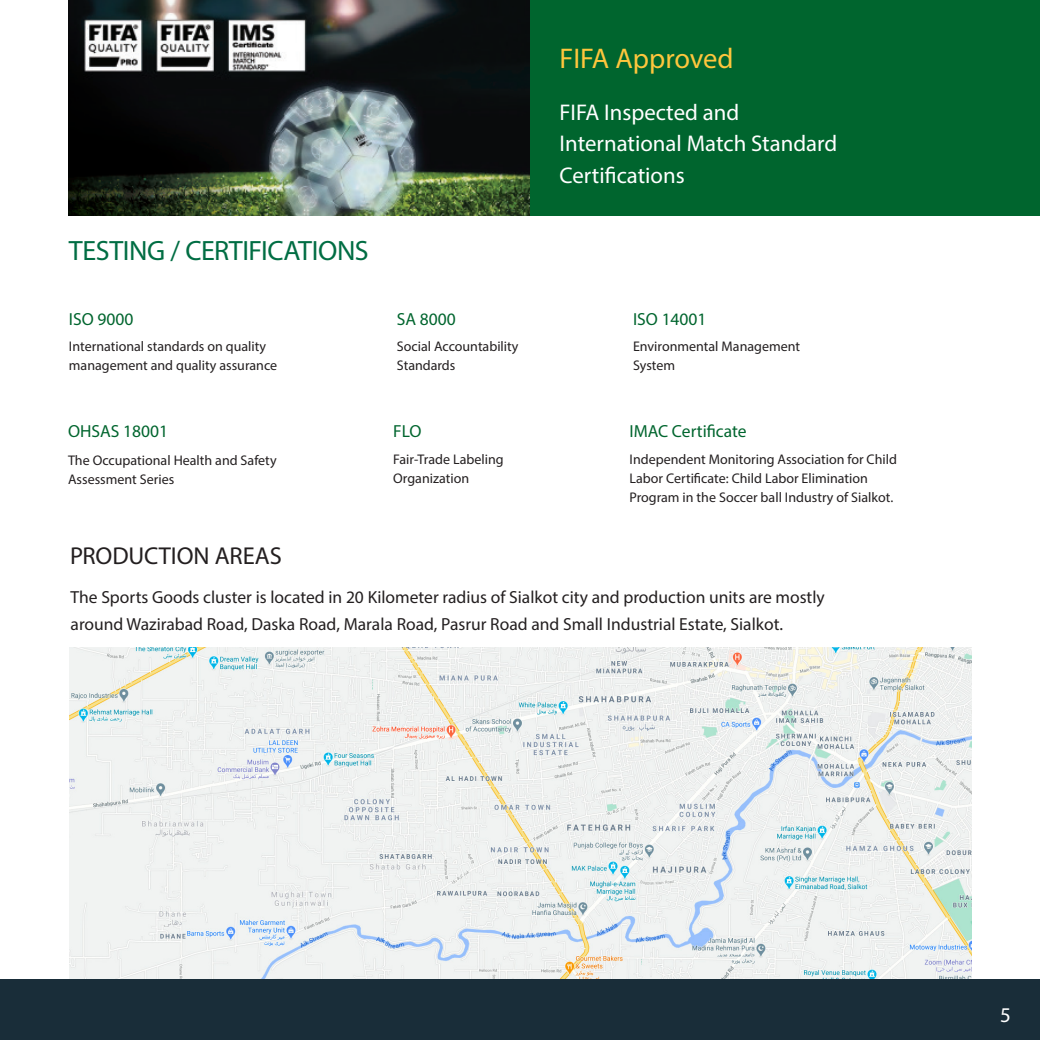
<style>
.page{position:relative;width:1040px;height:1040px;background:#fff}
.page>*{position:absolute;margin:0;border:0;box-sizing:border-box;transform-origin:0 0}
.t1{font:28.53px "Myriad Pro";color:#fec63d}
.t2{font:28px "Myriad Pro";letter-spacing:-.015em;color:#016d43}
.t3{font:24.5px "Myriad Pro";letter-spacing:-.005em;color:#231f20}
.t4{font:22.75px/31.5px "Myriad Pro";color:#fff}
.t5{font:21px "Myriad Pro";color:#fff}
.t6{font:17.5px/26.2px "Myriad Pro";color:#231f20}
.t7{font:17.5px "Myriad Pro";color:#00652e}
.t8{font:14px/19.2px "Myriad Pro";color:#231f20}
</style>
<div class="page">
<div style="left:529px;top:0;width:511px;height:216px;background:#00652e"></div>
<img style="left:68px;top:0;width:461px;height:216px">
<img style="left:69px;top:647px;width:902px;height:332px">
<div style="left:5px;top:979px;width:1035px;height:61px;background:#192d39"></div>
<div style="left:0;top:979px;width:5px;height:61px;background:#192d39"></div>
<h1 class="t1" style="left:559px;top:41px;width:176px">FIFA Approved</h1>
<h2 class="t2" style="left:69px;top:233px;width:301px">TESTING / CERTIFICATIONS</h2>
<h3 class="t4" style="left:559px;top:96px;width:279px">FIFA Inspected and<br>International Match Standard<br>Certifications</h3>
<p class="t7" style="left:69px;top:308px;width:66px">ISO 9000</p>
<p class="t7" style="left:397px;top:308px;width:60px">SA 8000</p>
<p class="t7" style="left:633px;top:308px;width:75px">ISO 14001</p>
<p class="t8" style="left:69px;top:336px;width:210px">International standards on quality management and quality assurance</p>
<p class="t8" style="left:633px;top:336px;width:168px">Environmental Management<br>System</p>
<p class="t8" style="left:397px;top:336px;width:123px">Social Accountability<br>Standards</p>
<p class="t7" style="left:68px;top:420px;width:102px">OHSAS 18001</p>
<p class="t8" style="left:68px;top:450px;width:210px">The Occupational Health and Safety<br>Assessment Series</p>
<p class="t7" style="left:393px;top:420px;width:30px">FLO</p>
<p class="t7" style="left:629px;top:420px;width:118px">IMAC Certificate</p>
<p class="t8" style="left:393px;top:449px;width:112px">Fair-Trade Labeling<br>Organization</p>
<p class="t8" style="left:629px;top:449px;width:269px">Independent Monitoring Association for Child<br>Labor Certificate: Child Labor Elimination<br>Program in the Soccer ball Industry of Sialkot.</p>
<h3 class="t3" style="left:70px;top:540px;width:213px">PRODUCTION AREAS</h3>
<p class="t6" style="left:71px;top:584px;width:755px">The Sports Goods cluster is located in 20 Kilometer radius of Sialkot city and production units are mostly around Wazirabad Road, Daska Road, Marala Road, Pasrur Road and Small Industrial Estate, Sialkot.</p>
<h3 class="t5" style="left:1000px;top:1001px;width:12px">5</h3>
</div>
